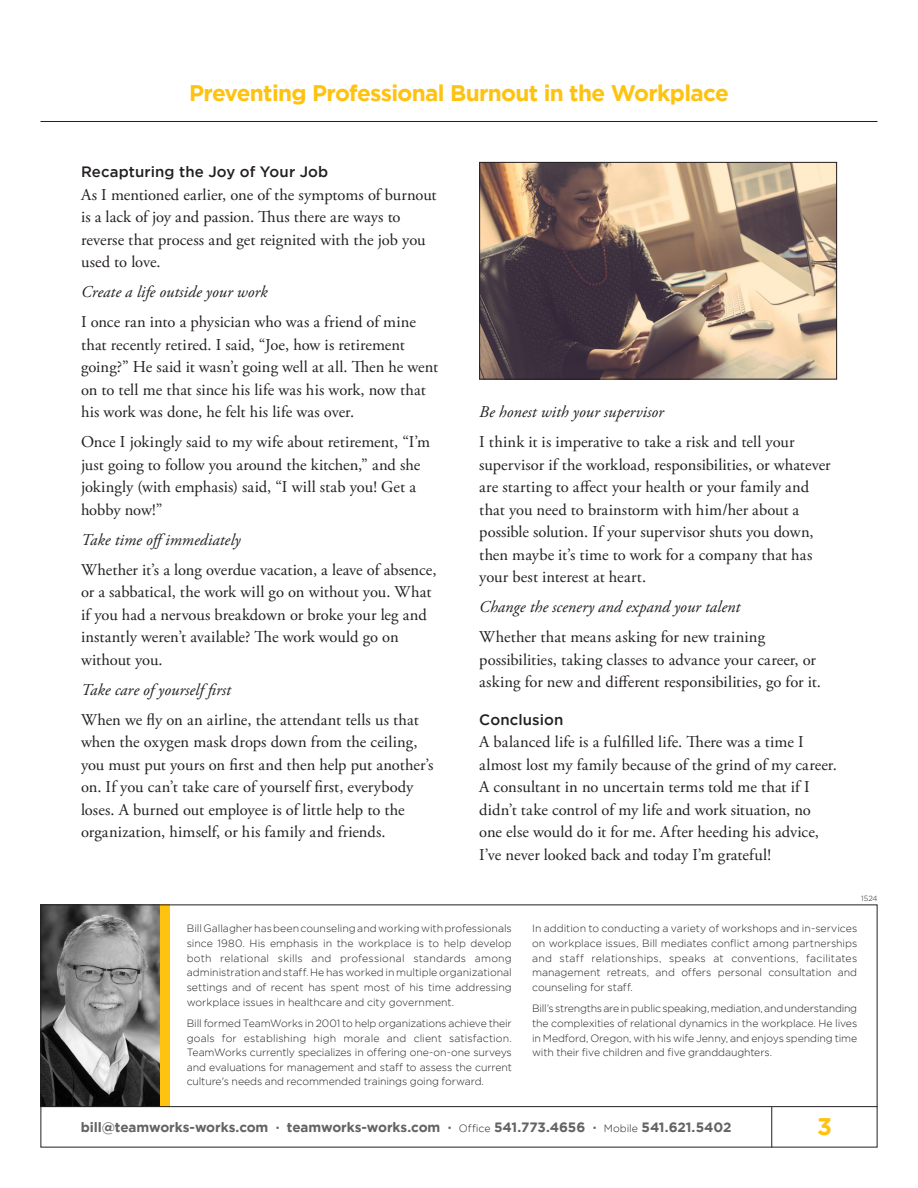
<style>
.page{position:relative;width:918px;height:1188px;background:#fff}
.page>*{position:absolute;margin:0;border:0;box-sizing:border-box;transform-origin:0 0}
.page_numbers{font:700 24px "Gotham";color:#fec210}
.t1{font:700 22.5px "Gotham";letter-spacing:-.03em;color:#fec210}
.body_copy{font:16.5px/22.5px "Adobe Garamond Pro";letter-spacing:.005em;color:#231f20}
.body_copy-2{font:italic 16.5px "Adobe Garamond Pro";letter-spacing:.005em;color:#231f20}
.subhead{font:500 15px "Gotham";letter-spacing:.01em;color:#231f20}
.t2{font:700 13.5px "Gotham";letter-spacing:-.01em;color:#636366}
.t3{font:300 10.5px/14.7px "Gotham";letter-spacing:-.005em;color:#231f20;text-align:justify}
.t4{font:300 7.5px "Gotham";color:#231f20}
.s1{font-weight:300;font-size:10.5px;color:#231f20}
</style>
<div class="page">
<hr style="left:40px;top:121px;width:838px;height:1px;background:#231f20">
<img style="left:42px;top:906px;width:118px;height:200px">
<div style="left:160px;top:904px;width:9px;height:203px;background:#fec210"></div>
<hr style="left:771px;top:1107px;width:1px;height:41px;background:#231f20">
<hr style="left:40px;top:1106px;width:838px;height:1px;background:#231f20">
<img style="left:481px;top:164px;width:354px;height:214px">
<div style="left:479px;top:162px;width:358px;height:218px;border:1px solid #231f20"></div>
<h2 class="t1" style="left:189px;top:80px;width:541px">Preventing Professional Burnout in the Workplace</h2>
<p class="subhead" style="left:81px;top:163px;width:249px">Recapturing the Joy of Your Job</p>
<p class="body_copy" style="left:81px;top:184px;width:357px">As I mentioned earlier, one of the symptoms of burnout is a lack of joy and passion. Thus there are ways to reverse that process and get reignited with the job you used to love.</p>
<p class="body_copy-2" style="left:81px;top:282px;width:188px">Create a life outside your work</p>
<p class="body_copy" style="left:81px;top:311px;width:359px">I once ran into a physician who was a friend of mine that recently retired. I said, “Joe, how is retirement going?” He said it wasn’t going well at all. Then he went on to tell me that since his life was his work, now that his work was done, he felt his life was over.</p>
<p class="body_copy" style="left:81px;top:431px;width:351px">Once I jokingly said to my wife about retirement, “I’m just going to follow you around the kitchen,” and she jokingly (with emphasis) said, “I will stab you! Get a hobby now!”</p>
<p class="body_copy-2" style="left:81px;top:529px;width:161px">Take time offimmediately</p>
<p class="body_copy" style="left:81px;top:559px;width:357px">Whether it’s a long overdue vacation, a leave of absence, or a sabbatical, the work will go on without you. What if you had a nervous breakdown or broke your leg and instantly weren’t available? The work would go on without you.</p>
<p class="body_copy-2" style="left:81px;top:679px;width:151px">Take care of yourself first</p>
<p class="body_copy" style="left:81px;top:709px;width:354px">When we fly on an airline, the attendant tells us that when the oxygen mask drops down from the ceiling, you must put yours on first and then help put another’s on. If you can’t take care of yourself first, everybody loses. A burned out employee is of little help to the organization, himself, or his family and friends.</p>
<p class="body_copy-2" style="left:479px;top:402px;width:186px">Be honest with your supervisor</p>
<p class="body_copy" style="left:479px;top:431px;width:353px">I think it is imperative to take a risk and tell your supervisor if the workload, responsibilities, or whatever are starting to affect your health or your family and that you need to brainstorm with him/her about a possible solution. If your supervisor shuts you down, then maybe it’s time to work for a company that has your best interest at heart.</p>
<p class="body_copy-2" style="left:479px;top:597px;width:262px">Change the scenery and expand your talent</p>
<p class="body_copy" style="left:479px;top:626px;width:343px">Whether that means asking for new training possibilities, taking classes to advance your career, or asking for new and different responsibilities, go for it.</p>
<p class="subhead" style="left:479px;top:711px;width:86px">Conclusion</p>
<p class="body_copy" style="left:479px;top:731px;width:359px">A balanced life is a fulfilled life. There was a time I almost lost my family because of the grind of my career.<br>A consultant in no uncertain terms told me that if I didn’t take control of my life and work situation, no one else would do it for me. After heeding his advice, I’ve never looked back and today I’m grateful!</p>
<p class="t4" style="left:861px;top:894px;width:18px">1524</p>
<p class="t3" style="left:187px;top:921px;width:327px">Bill Gallagher has been counseling and working with professionals since 1980. His emphasis in the workplace is to help develop both relational skills and professional standards among administration and staff. He has worked in multiple organizational settings and of recent has spent most of his time addressing workplace issues in healthcare and city government.</p>
<p class="t3" style="left:187px;top:1016px;width:327px">Bill formed TeamWorks in 2001 to help organizations achieve their goals for establishing high morale and client satisfaction.<br>TeamWorks currently specializes in offering one-on-one surveys and evaluations for management and staff to assess the current culture's needs and recommended trainings going forward.</p>
<p class="t3" style="left:532px;top:921px;width:327px">In addition to conducting a variety of workshops and in-services on workplace issues, Bill mediates conflict among partnerships and staff relationships, speaks at conventions, facilitates management retreats, and offers personal consultation and counseling for staff.</p>
<p class="t3" style="left:532px;top:1001px;width:327px">Bill’s strengths are in public speaking, mediation, and understanding the complexities of relational dynamics in the workplace. He lives in Medford, Oregon, with his wife Jenny, and enjoys spending time with their five children and five granddaughters.</p>
<p class="t2" style="left:81px;top:1120px;width:652px">bill@teamworks-works.com · teamworks-works.com · <span class="s1">Office</span> 541.773.4656 · <span class="s1">Mobile</span> 541.621.5402</p>
<p class="page_numbers" style="left:817px;top:1112px;width:16px">3</p>
</div>
